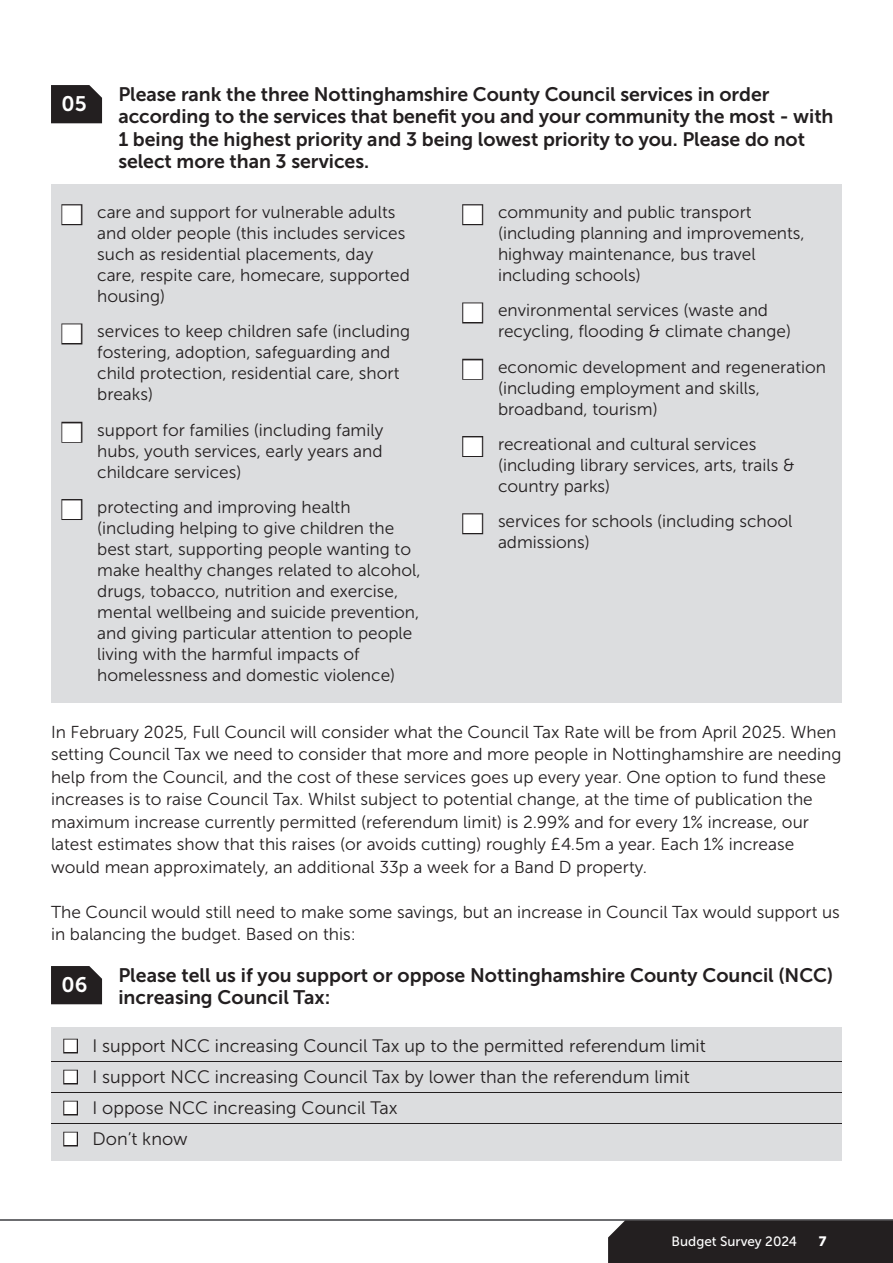
<style>
.page{position:relative;width:893px;height:1263px;background:#fff}
.page>*{position:absolute;margin:0;border:0;box-sizing:border-box;transform-origin:0 0}
.t1{font:21px "Museo Sans 700";color:#fff}
.t2{font:19.5px/22.5px "Museo Sans 700";letter-spacing:-.005em;color:#231f20}
.t3{font:18px "Museo Sans 300";color:#231f20}
.t4{font:17.25px/21px "Museo Sans 300";color:#231f20}
.t5{font:13.5px "Museo Sans 500";color:#fff}
.t6{font:13.5px "Museo Sans 900";color:#fff}
</style>
<div class="page">
<div style="left:51px;top:85px;width:51px;height:38px;background:#231f20"></div>
<hr style="left:0;top:1220px;width:893px;height:1px;background:#6c6d70">
<div style="left:608px;top:1220px;width:285px;height:43px;background:#231f20"></div>
<div style="left:51px;top:184px;width:791px;height:519px;background:#dcdddf"></div>
<div style="left:51px;top:966px;width:51px;height:38px;background:#231f20"></div>
<div style="left:51px;top:1027px;width:791px;height:134px;background:#dcdddf"></div>
<hr style="left:51px;top:1061px;width:791px;height:1px;background:#231f20">
<hr style="left:51px;top:1092px;width:791px;height:1px;background:#231f20">
<hr style="left:51px;top:1123px;width:791px;height:1px;background:#231f20">
<p class="t2" style="left:118px;top:83px;width:717px">Please rank the three Nottinghamshire County Council services in order according to the services that benefit you and your community the most - with 1 being the highest priority and 3 being lowest priority to you. Please do not select more than 3 services.</p>
<p class="t4" style="left:97px;top:202px;width:314px;text-indent:-36px">■ care and support for vulnerable adults and older people (this includes services such as residential placements, day care, respite care, homecare, supported housing)</p>
<p class="t4" style="left:97px;top:321px;width:314px;text-indent:-36px">■ services to keep children safe (including fostering, adoption, safeguarding and child protection, residential care, short breaks)</p>
<p class="t4" style="left:97px;top:419px;width:288px;text-align:justify;text-indent:-36px">■ support for families (including family hubs, youth services, early years and childcare services)</p>
<p class="t4" style="left:97px;top:497px;width:325px;text-indent:-36px">■ protecting and improving health (including helping to give children the best start, supporting people wanting to make healthy changes related to alcohol, drugs, tobacco, nutrition and exercise, mental wellbeing and suicide prevention, and giving particular attention to people living with the harmful impacts of homelessness and domestic violence)</p>
<p class="t1" style="left:62px;top:92px;width:27px">05</p>
<p class="t4" style="left:498px;top:202px;width:308px;text-indent:-36px">■ community and public transport (including planning and improvements, highway maintenance, bus travel including schools)</p>
<p class="t4" style="left:498px;top:300px;width:294px;text-indent:-36px">■ environmental services (waste and recycling, flooding &amp; climate change)</p>
<p class="t4" style="left:498px;top:356px;width:330px;text-indent:-36px">■ economic development and regeneration (including employment and skills, broadband, tourism)</p>
<p class="t4" style="left:498px;top:434px;width:298px;text-indent:-36px">■ recreational and cultural services (including library services, arts, trails &amp; country parks)</p>
<p class="t4" style="left:498px;top:511px;width:296px;text-indent:-36px">■ services for schools (including school admissions)</p>
<p class="t4" style="left:51px;top:721px;width:792px;line-height:22.5px">In February 2025, Full Council will consider what the Council Tax Rate will be from April 2025. When setting Council Tax we need to consider that more and more people in Nottinghamshire are needing help from the Council, and the cost of these services goes up every year. One option to fund these increases is to raise Council Tax. Whilst subject to potential change, at the time of publication the maximum increase currently permitted (referendum limit) is 2.99% and for every 1% increase, our latest estimates show that this raises (or avoids cutting) roughly £4.5m a year. Each 1% increase would mean approximately, an additional 33p a week for a Band D property.</p>
<p class="t4" style="left:51px;top:901px;width:790px;line-height:22.5px">The Council would still need to make some savings, but an increase in Council Tax would support us in balancing the budget. Based on this:</p>
<p class="t1" style="left:62px;top:973px;width:27px">06</p>
<p class="t2" style="left:118px;top:964px;width:716px">Please tell us if you support or oppose Nottinghamshire County Council (NCC) increasing Council Tax:</p>
<p class="t3" style="left:64px;top:1036px;width:643px">■ I support NCC increasing Council Tax up to the permitted referendum limit</p>
<p class="t3" style="left:64px;top:1067px;width:627px">■ I support NCC increasing Council Tax by lower than the referendum limit</p>
<p class="t3" style="left:64px;top:1098px;width:335px">■ I oppose NCC increasing Council Tax</p>
<p class="t3" style="left:64px;top:1129px;width:125px">■ Don’t know</p>
<p class="t5" style="left:672px;top:1234px;width:127px">Budget Survey 2024</p>
<p class="t6" style="left:819px;top:1233px;width:9px">7</p>
</div>
